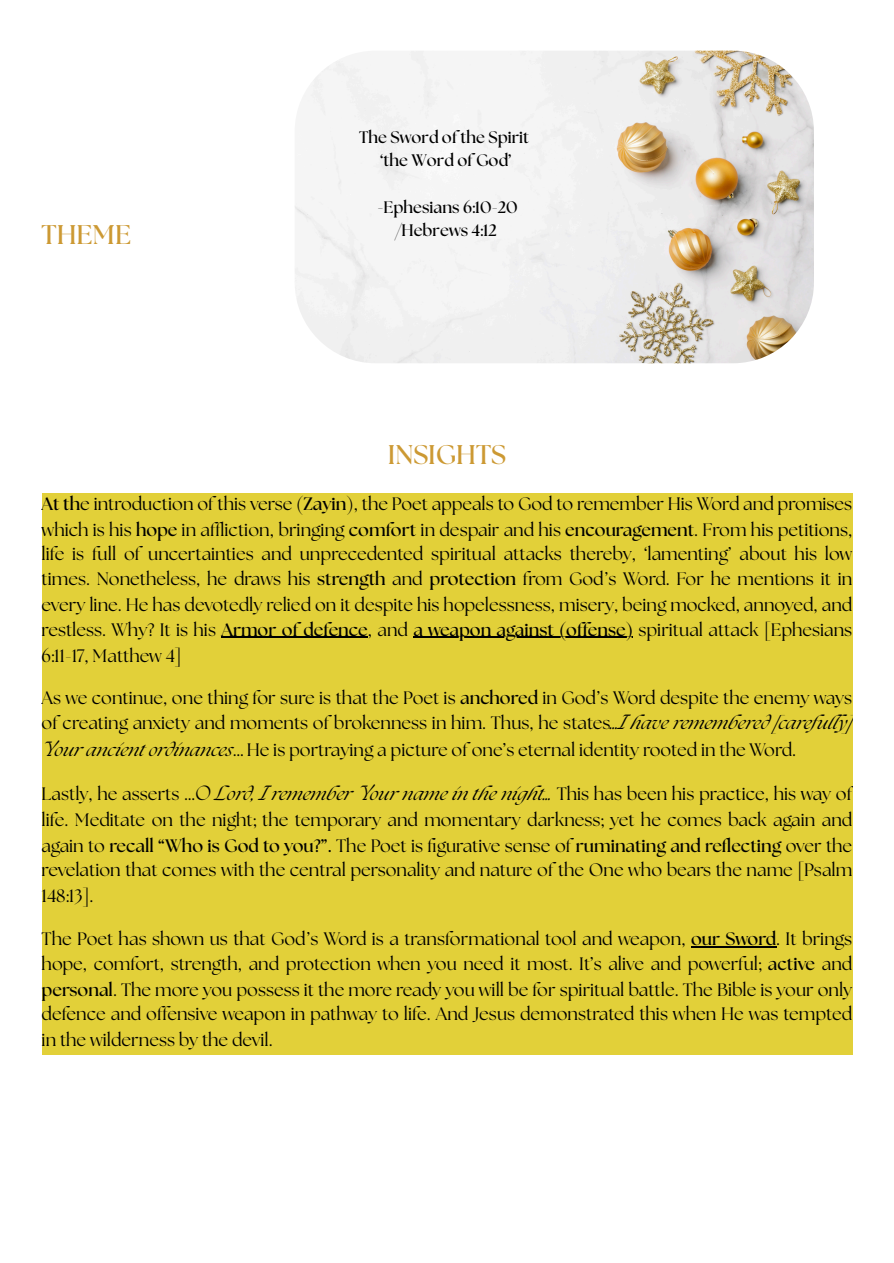
<style>
.page{position:relative;width:894px;height:1263px;background:#fff}
.page>*{position:absolute;margin:0;border:0;box-sizing:border-box;transform-origin:0 0}
.t1{font:700 27px "The Seasons";color:#c93}
.t2{font:18px/25.3px "The Seasons";color:#000;text-align:justify}
.t3{font:700 16.65px "The Seasons";color:#000}
.s1{font-weight:700}
.s2{font-style:italic}
</style>
<div class="page">
<img style="left:295px;top:51px;width:518px;height:312px;border-radius:81px">
<div style="left:42px;top:493px;width:810px;height:561px;background:#e2d039"></div>
<hr style="left:221px;top:637px;width:147px;height:1px;background:#000">
<hr style="left:413px;top:637px;width:220px;height:1px;background:#000">
<hr style="left:690px;top:946px;width:86px;height:1px;background:#000">
<p class="t1" style="left:42px;top:223px;width:91px">THEME</p>
<p class="t3" style="left:359px;top:129px;width:171px">The Sword of the Spirit</p>
<p class="t3" style="left:380px;top:153px;width:133px">‘the Word of God’</p>
<p class="t3" style="left:377px;top:199px;width:142px">-Ephesians 6:10-20</p>
<p class="t3" style="left:395px;top:223px;width:103px">/Hebrews 4:12</p>
<h1 class="t1" style="left:388px;top:442px;width:120px">INSIGHTS</h1>
<p class="t2" style="left:42px;top:492px;width:812px"><span class="s1">At th</span>e introduction of this verse (<span class="s1">Zayin</span>), the Poet appeals to God to remember His Word and promises which is his <span class="s1">hope</span> in affliction, bringing <span class="s1">comfort</span> in despair and his <span class="s1">encouragement</span>. From his petitions, life is full of uncertainties and unprecedented spiritual attacks thereby, ‘lamenting’ about his low times. Nonetheless, he draws his <span class="s1">strength</span> and <span class="s1">protection</span> from God’s Word. For he mentions it in every line. He has devotedly relied on it despite his hopelessness, misery, being mocked, annoyed, and restless. Why? It is his <span class="s1">Armor of defence</span>, and <span class="s1">a weapon against (offense)</span> spiritual attack [Ephesians 6:11-17, Matthew 4]</p>
<p class="t2" style="left:42px;top:687px;width:821px;line-height:24.8px">As we continue, one thing for sure is that the Poet is <span class="s1">anchored</span> in God’s Word despite the enemy ways of creating anxiety and moments of brokenness in him. Thus, he states<span class="s2">…I have remembered [carefuly]</span></p>
<p class="t2" style="left:42px;top:738px;width:755px"><span class="s2">Your ancient ordinances</span>… He is portraying a picture of one’s eternal identity rooted in the Word.</p>
<p class="t2" style="left:42px;top:782px;width:811px">Lastly, he asserts …<span class="s2">O Lord, I remember Your name in the night…</span> This has been his practice, his way of life. Meditate on the night; the temporary and momentary darkness; yet he comes back again and again to <span class="s1">recall “Who is God to you?”.</span> The Poet is figurative sense of <span class="s1">ruminating and reflecting</span> over the revelation that comes with the central personality and nature of the One who bears the name [Psalm 148:13].</p>
<p class="t2" style="left:42px;top:927px;width:812px">The Poet has shown us that God’s Word is a transformational tool and weapon, <span class="s1">our Sword</span>. It brings hope, comfort, strength, and protection when you need it most. It’s alive and powerful; <span class="s1">active</span> and <span class="s1">personal</span>. The more you possess it the more ready you will be for spiritual battle. The Bible is your only defence and offensive weapon in pathway to life. And Jesus demonstrated this when He was tempted in the wilderness by the devil.</p>
</div>
